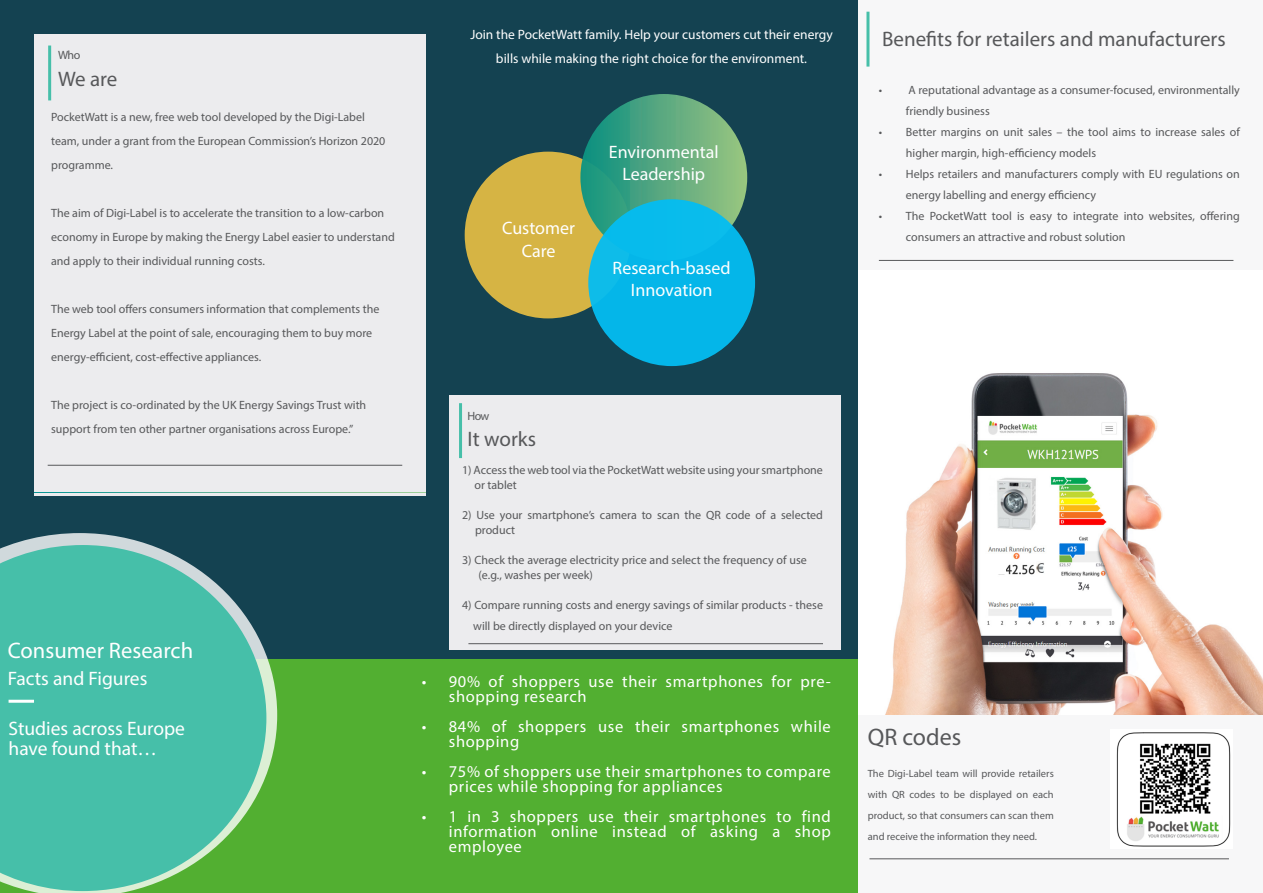
<style>
.page{position:relative;width:1263px;height:893px;background:#f7f7f8}
.page>*{position:absolute;margin:0;border:0;box-sizing:border-box;transform-origin:0 0}
.t1{font:24px "Myriad Pro";color:#57585a}
.t2{font:22.5px "Myriad Pro";color:#fff}
.T4{font:21px "Myriad Pro";color:#57585a}
.t3{font:19.5px/19.5px "Myriad Pro";color:#fff}
.t4{font:18px/22.5px "Myriad Pro";color:#fff;text-align:center}
.t5{font:16.5px/15px "Myriad Pro";letter-spacing:.04em;color:#fff}
.t6{font:13.5px/24px "Myriad Pro";color:#fff;text-align:center}
.T4-2{font:12px/24px "Myriad Pro";color:#57585a}
.t7{font:10.5px/21px "Myriad Pro";color:#57585a;text-align:justify}
</style>
<div class="page">
<hr style="left:869px;top:858px;width:360px;height:1px;background:#57585a">
<img style="left:857px;top:270px;width:406px;height:444px">
<svg style="left:1037px;top:561px;width:8px;height:13px"></svg>
<div style="left:989px;top:561px;width:16px;height:13px;background:#fff"></div>
<div style="left:0;top:0;width:857px;height:751px;background:#144251"></div>
<div style="left:34px;top:34px;width:391px;height:461px;background:#ececee"></div>
<svg style="left:34px;top:492px;width:391px;height:1px"></svg>
<div style="left:465px;top:152px;width:166px;height:166px;background:#d6b444;border-radius:50%"></div>
<div style="left:580px;top:94px;width:167px;height:167px;background:linear-gradient(to right,#11907f,#9cc481);border-radius:50%"></div>
<div style="left:588px;top:199px;width:167px;height:167px;background:#04b6e9;border-radius:50%"></div>
<div style="left:0;top:659px;width:857px;height:234px;background:#52af31"></div>
<svg style="left:10px;top:533px;width:267px;height:360px"></svg>
<svg style="left:0;top:545px;width:266px;height:346px;background:#4bb9a0"></svg>
<div style="left:450px;top:396px;width:391px;height:254px;background:#ececee"></div>
<hr style="left:468px;top:643px;width:355px;height:1px;background:#57585a">
<hr style="left:48px;top:46px;width:3px;height:54px;background:#46bfa9">
<hr style="left:48px;top:465px;width:354px;height:1px;background:#57585a">
<hr style="left:866px;top:12px;width:3px;height:55px;background:#46bfa9">
<hr style="left:9px;top:700px;width:25px;height:3px;background:#fff">
<hr style="left:459px;top:403px;width:3px;height:55px;background:#46bfa9">
<img style="left:1116px;top:732px;width:115px;height:115px">
<hr style="left:879px;top:260px;width:354px;height:1px;background:#57585a">
<div style="left:989px;top:446px;width:37px;height:16px;background:#71af46"></div>
<p class="T4-2" style="left:58px;top:43px;width:24px">Who</p>
<p class="T4" style="left:58px;top:66px;width:61px">We are</p>
<p class="T4-2" style="left:51px;top:105px;width:336px">PocketWatt is a new, free web tool developed by the Digi-Label team, under a grant from the European Commission’s Horizon 2020 programme.</p>
<p class="T4-2" style="left:51px;top:201px;width:345px">The aim of Digi-Label is to accelerate the transition to a low-carbon economy in Europe by making the Energy Label easier to understand and apply to their individual running costs.</p>
<p class="T4-2" style="left:51px;top:297px;width:330px">The web tool offers consumers information that complements the<br>Energy Label at the point of sale, encouraging them to buy more energy-efficient, cost-effective appliances.</p>
<p class="T4-2" style="left:51px;top:393px;width:317px">The project is co-ordinated by the UK Energy Savings Trust with support from ten other partner organisations across Europe.”</p>
<p class="t2" style="left:8px;top:636px;width:187px">Consumer Research</p>
<p class="t6" style="left:470px;top:22px;width:364px">Join the PocketWatt family. Help your customers cut their energy bills while making the right choice for the environment.</p>
<p class="t4" style="left:502px;top:217px;width:74px">Customer<br>Care</p>
<p class="t4" style="left:609px;top:140px;width:111px">Environmental<br>Leadership</p>
<p class="t4" style="left:613px;top:256px;width:120px">Research-based</p>
<p class="t4" style="left:631px;top:278px;width:83px">Innovation</p>
<p class="T4-2" style="left:467px;top:404px;width:23px">How</p>
<p class="T4" style="left:467px;top:426px;width:70px">It works</p>
<p class="T4-2" style="left:474px;top:462px;width:350px;line-height:15px;text-indent:-12px">1) Access the web tool via the PocketWatt website using your smartphone or tablet</p>
<p class="T4-2" style="left:475px;top:507px;width:349px;line-height:15px;text-indent:-13px">2) Use your smartphone’s camera to scan the QR code of a selected product</p>
<p class="T4-2" style="left:479px;top:552px;width:330px;line-height:15px;text-indent:-17px">3) Check the average electricity price and select the frequency of use (e.g., washes per week)</p>
<p class="T4-2" style="left:473px;top:594px;width:351px;line-height:21px;text-indent:-11px">4) Compare running costs and energy savings of similar products - these will be directly displayed on your device</p>
<p class="t3" style="left:8px;top:668px;width:141px">Facts and Figures</p>
<p class="t5" style="left:449px;top:674px;width:383px;text-indent:-27px">• 90% of shoppers use their smartphones for pre&shy;shopping research</p>
<p class="t5" style="left:449px;top:719px;width:384px;text-indent:-27px">• 84% of shoppers use their smartphones while shopping</p>
<p class="t5" style="left:449px;top:764px;width:383px;text-indent:-27px">• 75% of shoppers use their smartphones to compare prices while shopping for appliances</p>
<p class="t5" style="left:449px;top:809px;width:384px;text-align:justify;text-indent:-27px">• 1 in 3 shoppers use their smartphones to find information online instead of asking a shop employee</p>
<p class="t3" style="left:9px;top:719px;width:178px">Studies across Europe have found that…</p>
<p class="T4" style="left:882px;top:26px;width:345px">Benefits for retailers and manufacturers</p>
<p class="T4-2" style="left:906px;top:80px;width:335px;line-height:21px;text-indent:-27px">• A reputational advantage as a consumer-focused, environmentally friendly business</p>
<p class="T4-2" style="left:906px;top:122px;width:335px;line-height:21px;text-indent:-27px">• Better margins on unit sales – the tool aims to increase sales of higher margin, high-efficiency models</p>
<p class="T4-2" style="left:906px;top:164px;width:335px;line-height:21px;text-indent:-27px">• Helps retailers and manufacturers comply with EU regulations on energy labelling and energy efficiency</p>
<p class="T4-2" style="left:906px;top:206px;width:335px;line-height:21px;text-indent:-27px">• The PocketWatt tool is easy to integrate into websites, offering consumers an attractive and robust solution</p>
<p class="t1" style="left:868px;top:722px;width:95px">QR codes</p>
<p class="t7" style="left:868px;top:763px;width:187px">The Digi-Label team will provide retailers with QR codes to be displayed on each product, so that consumers can scan them and receive the information they need.</p>
</div>
